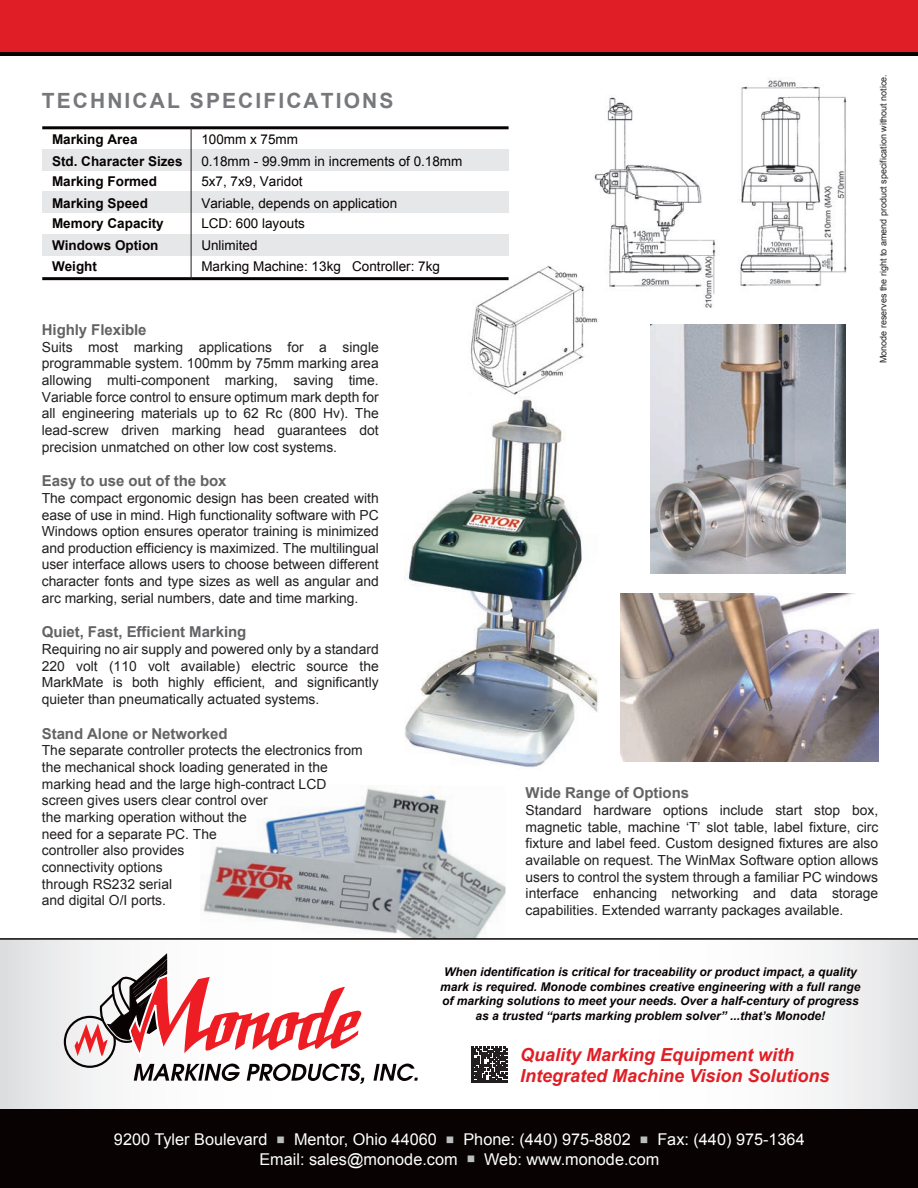
<style>
.page{position:relative;width:918px;height:1188px;background:#fff}
.page>*{position:absolute;margin:0;border:0;box-sizing:border-box;transform-origin:0 0}
.t1{font:700 21px "Arial";letter-spacing:.1em;color:#76787b}
.t2{font:italic 700 18px/21.6px "Arial";color:#e01e25}
.t3{font:16.2px/19.5px "Arial";color:#fff;text-align:center}
.t4{font:700 15px "Arial";letter-spacing:-.005em;color:#636366}
.t5{font:13.8px/16.6px "Arial";color:#231f20;text-align:justify}
.t6{font:13.5px/21.8px "Arial";color:#080302}
.t7{font:700 13.5px/21.6px "Arial";color:#080302}
.t8{font:italic 700 12px/14.4px "Arial";color:#080302;text-align:center}
.t9{font:9px "Arial";color:#231f20}
.s1{color:#bcbdbf}
</style>
<div class="page">
<img style="left:203px;top:788px;width:303px;height:150px">
<img style="left:405px;top:399px;width:194px;height:369px">
<svg style="left:0;top:940px;width:918px;height:170px"></svg>
<hr style="left:0;top:938px;width:918px;height:2px;background:#080302">
<div style="left:0;top:1110px;width:918px;height:78px;background:#080302"></div>
<svg style="left:63px;top:954px;width:301px;height:130px"></svg>
<svg style="left:373px;top:1064px;width:45px;height:17px"></svg>
<svg style="left:471px;top:1047px;width:36px;height:36px"></svg>
<div style="left:0;top:16px;width:918px;height:40px;background:linear-gradient(to right,#080302,#080302)"></div>
<div style="left:0;top:0;width:918px;height:51px;background:#e01e25"></div>
<div style="left:42px;top:234px;width:466px;height:21px;background:#e6e7e9"></div>
<div style="left:42px;top:192px;width:466px;height:21px;background:#e6e7e9"></div>
<div style="left:42px;top:150px;width:466px;height:21px;background:#e6e7e9"></div>
<hr style="left:42px;top:277px;width:467px;height:3px;background:#080302">
<hr style="left:42px;top:126px;width:467px;height:3px;background:#080302">
<hr style="left:191px;top:128px;width:1px;height:152px;background:#231f20">
<img style="left:594px;top:80px;width:253px;height:228px">
<img style="left:651px;top:324px;width:195px;height:249px">
<img style="left:468px;top:260px;width:131px;height:139px">
<img style="left:621px;top:593px;width:257px;height:168px">
<h1 class="t1" style="left:42px;top:89px;width:353px">TECHNICAL SPECIFICATIONS</h1>
<p class="t7" style="left:52px;top:128px;width:87px">Marking Area</p>
<p class="t6" style="left:201px;top:128px;width:98px">100mm x 75mm</p>
<p class="t7" style="left:52px;top:150px;width:132px">Std. Character Sizes</p>
<p class="t6" style="left:201px;top:150px;width:263px">0.18mm - 99.9mm in increments of 0.18mm</p>
<p class="t7" style="left:52px;top:171px;width:107px">Marking Formed</p>
<p class="t7" style="left:52px;top:192px;width:98px">Marking Speed</p>
<p class="t6" style="left:201px;top:171px;width:197px">5x7, 7x9, Varidot<br>Variable, depends on application</p>
<p class="t7" style="left:52px;top:213px;width:113px">Memory Capacity<br>Windows Option<br>Weight</p>
<p class="t6" style="left:201px;top:213px;width:105px">LCD: 600 layouts</p>
<p class="t6" style="left:201px;top:234px;width:58px">Unlimited</p>
<p class="t6" style="left:201px;top:256px;width:240px">Marking Machine: 13kg Controller: 7kg</p>
<p class="t4" style="left:42px;top:321px;width:106px">Highly Flexible</p>
<p class="t5" style="left:42px;top:339px;width:338px">Suits most marking applications for a single programmable system. 100mm by 75mm marking area allowing multi-component marking, saving time.<br>Variable force control to ensure optimum mark depth for all engineering materials up to 62 Rc (800 Hv). The lead-screw driven marking head guarantees dot precision unmatched on other low cost systems.</p>
<p class="t4" style="left:42px;top:473px;width:186px">Easy to use out of the box</p>
<p class="t5" style="left:42px;top:490px;width:338px">The compact ergonomic design has been created with ease of use in mind. High functionality software with PC Windows option ensures operator training is minimized and production efficiency is maximized. The multilingual user interface allows users to choose between different character fonts and type sizes as well as angular and arc marking, serial numbers, date and time marking.</p>
<p class="t4" style="left:42px;top:624px;width:206px">Quiet, Fast, Efficient Marking</p>
<p class="t5" style="left:42px;top:641px;width:338px">Requiring no air supply and powered only by a standard 220 volt (110 volt available) electric source the MarkMate is both highly efficient, and significantly quieter than pneumatically actuated systems.</p>
<p class="t4" style="left:42px;top:725px;width:187px">Stand Alone or Networked</p>
<p class="t5" style="left:42px;top:742px;width:322px;text-align:left">The separate controller protects the electronics from the mechanical shock loading generated in the marking head and the large high-contract LCD screen gives users clear control over<br>the marking operation without the<br>need for a separate PC. The<br>controller also provides<br>connectivity options<br>through RS232 serial<br>and digital O/I ports.</p>
<p class="t9" style="left:878px;top:363px;width:291px;rotate:-90deg">Monode reserves the right to amend product specification without notice.</p>
<p class="t4" style="left:526px;top:785px;width:165px">Wide Range of Options</p>
<p class="t5" style="left:526px;top:802px;width:354px">Standard hardware options include start stop box, magnetic table, machine ‘T’ slot table, label fixture, circ fixture and label feed. Custom designed fixtures are also available on request. The WinMax Software option allows users to control the system through a familiar PC windows interface enhancing networking and data storage capabilities. Extended warranty packages available.</p>
<p class="t8" style="left:440px;top:965px;width:422px">When identification is critical for traceability or product impact, a quality mark is required. Monode combines creative engineering with a full range of marking solutions to meet your needs. Over a half-century of progress as a trusted “parts marking problem solver” ...that’s Monode!</p>
<h2 class="t2" style="left:520px;top:1044px;width:311px">Quality Marking Equipment with<br>Integrated Machine Vision Solutions</h2>
<p class="t3" style="left:114px;top:1130px;width:692px">9200 Tyler Boulevard <span class="s1">■</span> Mentor, Ohio 44060 <span class="s1">■</span> Phone: (440) 975-8802 <span class="s1">■</span> Fax: (440) 975-1364<br>Email: sales@monode.com <span class="s1">■</span> Web: www.monode.com</p>
</div>
